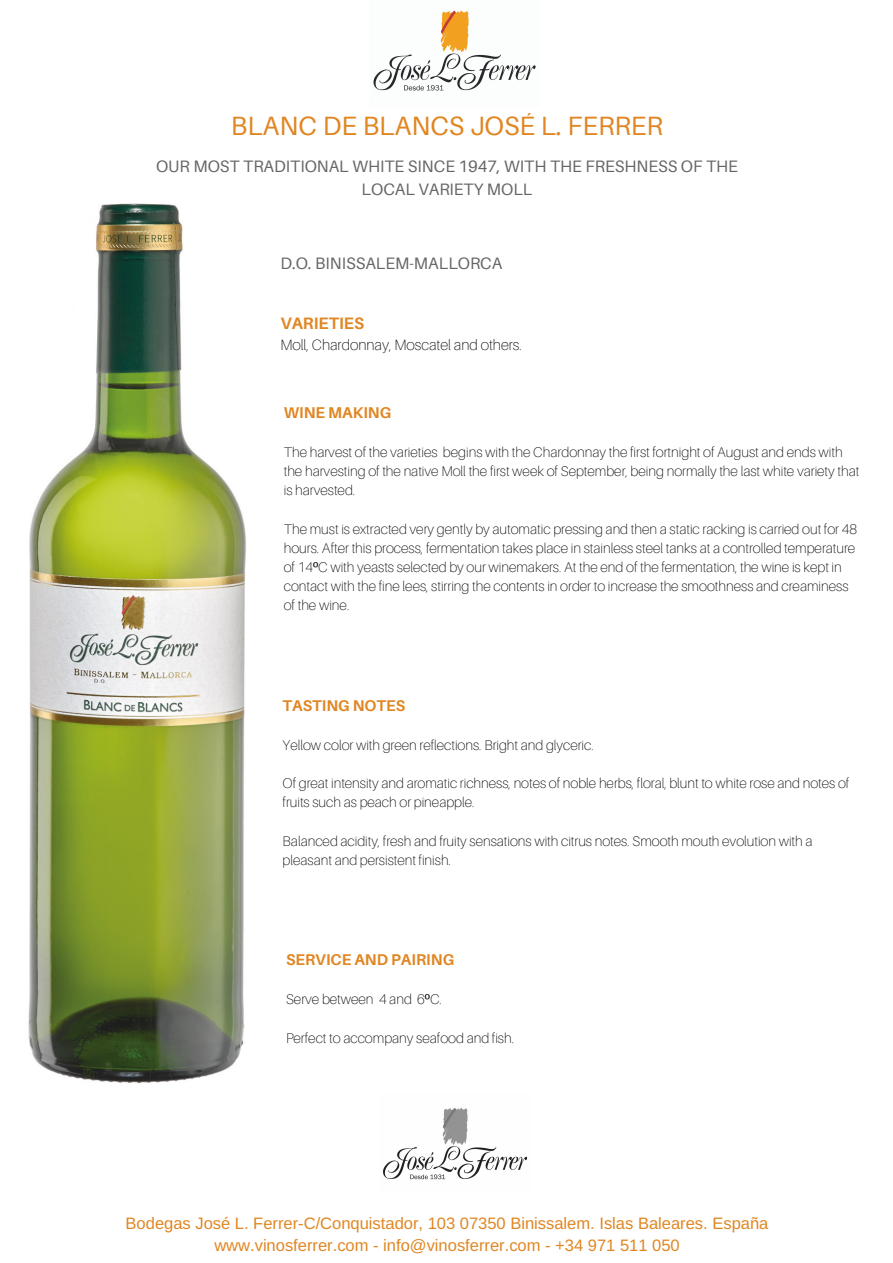
<style>
.page{position:relative;width:893px;height:1263px;background:#fff}
.page>*{position:absolute;margin:0;border:0;box-sizing:border-box;transform-origin:0 0}
.t1{font:26.55px "Aileron";color:#e08622}
.t2{font:16.5px/22.5px "Arimo";color:#e08622;text-align:center}
.t3{font:16.5px/22.5px "Aileron";color:#666;text-align:center}
.t4{font:700 16.5px "Aileron";color:#e08622}
.t5{font:700 15.6px "Aileron";color:#e08622}
.t6{font:100 14.85px "Aileron";color:#000}
.t7{font:100 14.1px/19.2px "Aileron";color:#000}
.t8{font:100 13.95px/19.2px "Aileron";color:#000}
.s1{font-family:"Liberation Sans";font-weight:400}
</style>
<div class="page">
<img style="left:373px;top:10px;width:163px;height:81px">
<img style="left:383px;top:1108px;width:145px;height:72px">
<img style="left:28px;top:203px;width:218px;height:881px">
<h1 class="t1" style="left:231px;top:109px;width:433px">BLANC DE BLANCS JOSÉ L. FERRER</h1>
<p class="t3" style="left:156px;top:155px;width:583px">OUR MOST TRADITIONAL WHITE SINCE 1947, WITH THE FRESHNESS OF THE<br>LOCAL VARIETY MOLL</p>
<p class="t3" style="left:280px;top:252px;width:223px">D.O. BINISSALEM-MALLORCA</p>
<p class="t4" style="left:280px;top:313px;width:85px">VARIETIES</p>
<p class="t6" style="left:280px;top:336px;width:243px">Moll, Chardonnay, Moscatel and others.</p>
<p class="t5" style="left:284px;top:403px;width:109px">WINE MAKING</p>
<p class="t7" style="left:284px;top:442px;width:577px">The harvest of the varieties begins with the Chardonnay the first fortnight of August and ends with the harvesting of the native Moll the first week of September, being normally the last white variety that is harvested.</p>
<p class="t7" style="left:284px;top:519px;width:575px">The must is extracted very gently by automatic pressing and then a static racking is carried out for 48 hours. After this process, fermentation takes place in stainless steel tanks at a controlled temperature of 14<span class="s1">º</span>C with yeasts selected by our winemakers. At the end of the fermentation, the wine is kept in contact with the fine lees, stirring the contents in order to increase the smoothness and creaminess of the wine.</p>
<p class="t5" style="left:283px;top:695px;width:124px">TASTING NOTES</p>
<p class="t8" style="left:283px;top:735px;width:313px">Yellow color with green reflections. Bright and glyceric.</p>
<p class="t8" style="left:283px;top:773px;width:568px">Of great intensity and aromatic richness, notes of noble herbs, floral, blunt to white rose and notes of fruits such as peach or pineapple.</p>
<p class="t8" style="left:283px;top:831px;width:531px">Balanced acidity, fresh and fruity sensations with citrus notes. Smooth mouth evolution with a pleasant and persistent finish.</p>
<p class="t5" style="left:286px;top:950px;width:170px">SERVICE AND PAIRING</p>
<p class="t7" style="left:286px;top:990px;width:157px">Serve between 4 and 6<span class="s1">º</span>C.</p>
<p class="t7" style="left:286px;top:1028px;width:230px">Perfect to accompany seafood and fish.</p>
<p class="t2" style="left:126px;top:1211px;width:644px">Bodegas José L. Ferrer-C/Conquistador, 103 07350 Binissalem. Islas Baleares. España www.vinosferrer.com - info@vinosferrer.com - +34 971 511 050</p>
</div>
